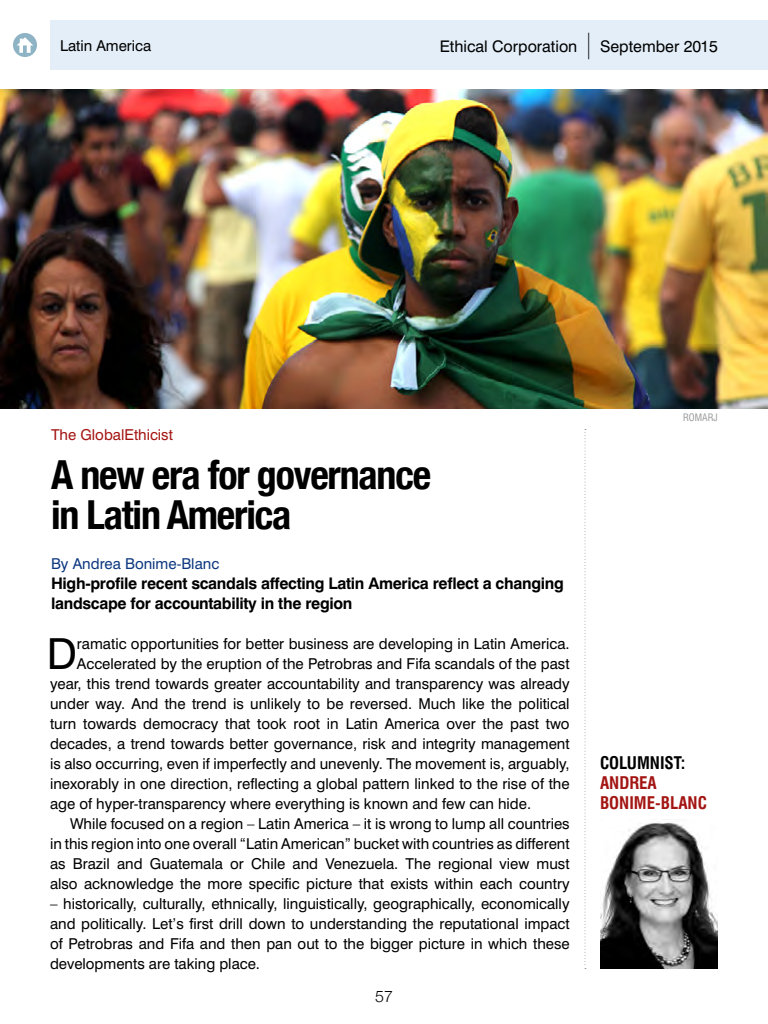
<style>
.page{position:relative;width:768px;height:1024px;background:#fff}
.page>*{position:absolute;margin:0;border:0;box-sizing:border-box;transform-origin:0 0}
.t1{font:42.8px "Swiss 721 BT";color:#000}
.t2{font:700 condensed 40px/40px "Helvetica Neue";letter-spacing:-.03em;color:#000}
.t3{font:700 condensed 17px/20px "Swiss 721 BT";color:#a31512}
.t4{font:700 condensed 17px "Swiss 721 BT";color:#000}
.t5{font:700 16px/20px "Swiss 721 BT";letter-spacing:-.02em;color:#000}
.t6{font:16px "Swiss 721 BT";color:#000}
.t7{font:300 16px "Helvetica Neue";color:#000}
.t8{font:15px/20px "Swiss 721 BT";color:#000;text-align:justify}
.t9{font:15px "Swiss 721 BT";color:#0d3880}
.t10{font:15px "Swiss 721 BT";color:#a31512}
.t11{font:condensed 10px "Swiss 721 BT";color:#999}
.s1{font-size:26.5px}
</style>
<div class="page">
<svg style="left:13px;top:33px;width:24px;height:24px"></svg>
<div style="left:50px;top:20px;width:718px;height:50px;background:#e3eef8"></div>
<img style="left:600px;top:821px;width:118px;height:148px">
<svg style="left:584px;top:429px;width:2px;height:540px"></svg>
<img style="left:0;top:89px;width:768px;height:320px">
<p class="t8" style="left:60px;top:35px;width:93px">Latin America</p>
<p class="t6" style="left:440px;top:37px;width:280px">Ethical Corporation <span class="s1">|</span> September 2015</p>
<p class="t8" style="left:60px;top:35px;width:25px">???</p>
<p class="t6" style="left:474px;top:36px;width:206px">Ethical Corporation | August</p>
<p class="t6" style="left:709px;top:36px;width:10px">4</p>
<p class="t10" style="left:51px;top:425px;width:123px">The GlobalEthicist</p>
<h2 class="t2" style="left:51px;top:452px;width:382px">A new era for governance in Latin America</h2>
<p class="t9" style="left:51px;top:555px;width:170px">By Andrea Bonime-Blanc</p>
<p class="t5" style="left:51px;top:573px;width:514px">High-profile recent scandals affecting Latin America reflect a changing landscape for accountability in the region</p>
<h1 class="t1" style="left:47px;top:628px;width:32px">D</h1>
<p class="t8" style="left:77px;top:634px;width:494px">ramatic opportunities for better business are developing in Latin America.</p>
<p class="t8" style="left:77px;top:654px;width:494px">Accelerated by the eruption of the Petrobras and Fifa scandals of the past</p>
<p class="t8" style="left:50px;top:674px;width:521px">year, this trend towards greater accountability and transparency was already</p>
<p class="t8" style="left:50px;top:694px;width:521px">under way. And the trend is unlikely to be reversed. Much like the political</p>
<p class="t8" style="left:50px;top:714px;width:521px">turn towards democracy that took root in Latin America over the past two</p>
<p class="t8" style="left:50px;top:734px;width:521px">decades, a trend towards better governance, risk and integrity management</p>
<p class="t8" style="left:50px;top:754px;width:521px">is also occurring, even if imperfectly and unevenly. The movement is, arguably,</p>
<p class="t8" style="left:50px;top:774px;width:521px">inexorably in one direction, reflecting a global pattern linked to the rise of the</p>
<p class="t8" style="left:50px;top:794px;width:483px">age of hyper-transparency where everything is known and few can hide.</p>
<p class="t8" style="left:70px;top:814px;width:501px">While focused on a region – Latin America – it is wrong to lump all countries</p>
<p class="t8" style="left:50px;top:833px;width:521px">in this region into one overall “Latin American” bucket with countries as different</p>
<p class="t8" style="left:50px;top:853px;width:521px">as Brazil and Guatemala or Chile and Venezuela. The regional view must</p>
<p class="t8" style="left:50px;top:873px;width:521px">also acknowledge the more specific picture that exists within each country</p>
<p class="t8" style="left:50px;top:893px;width:521px">– historically, culturally, ethnically, linguistically, geographically, economically and politically. Let’s first drill down to understanding the reputational impact of Petrobras and Fifa and then pan out to the bigger picture in which these developments are taking place.</p>
<p class="t7" style="left:375px;top:984px;width:19px">57</p>
<p class="t11" style="left:683px;top:411px;width:36px">ROMARJ</p>
<p class="t4" style="left:600px;top:753px;width:87px">COLUMNIST:</p>
<p class="t3" style="left:600px;top:773px;width:109px">ANDREA<br>BONIME-BLANC</p>
</div>
